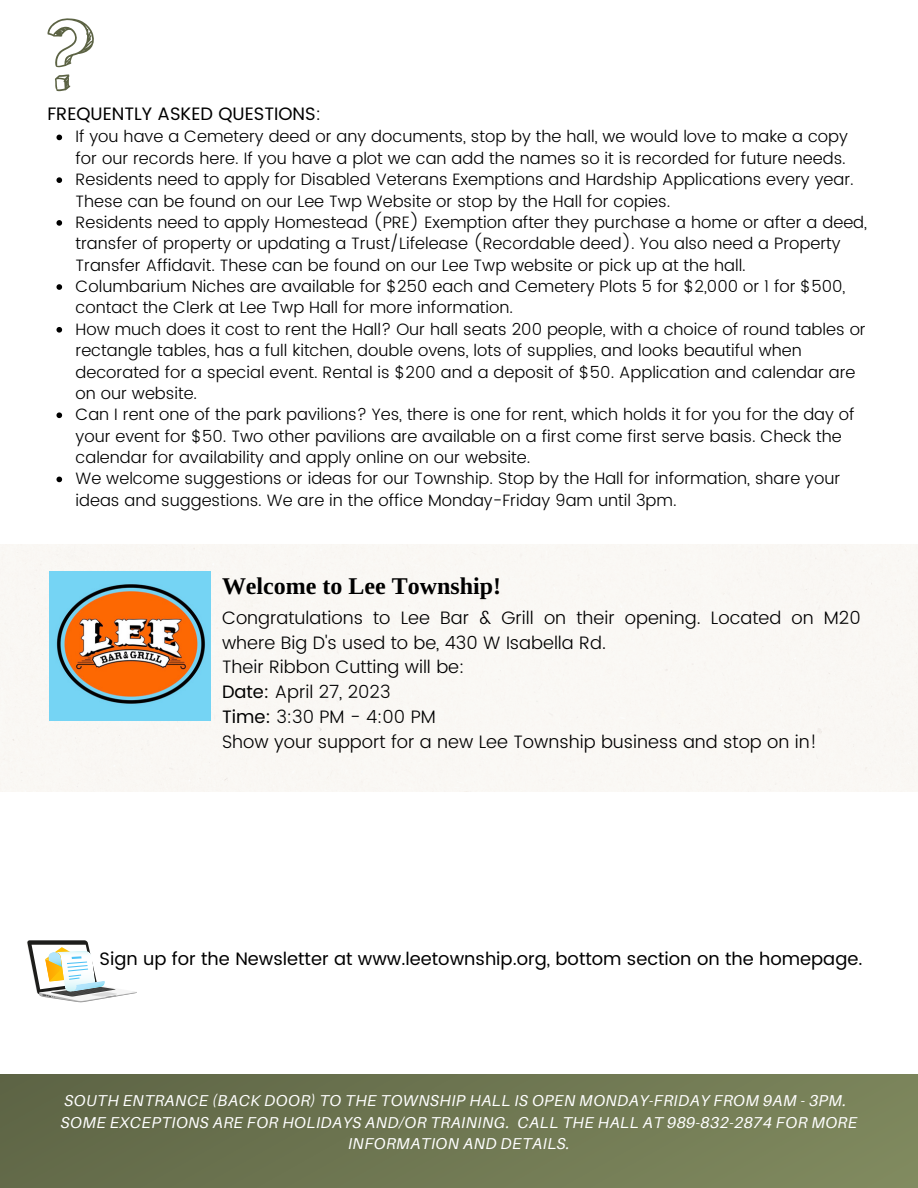
<style>
.page{position:relative;width:918px;height:1188px;background:#fff}
.page>*{position:absolute;margin:0;border:0;box-sizing:border-box;transform-origin:0 0}
.t1{font:700 24px "Libra Serif Modern";color:#000}
.t2{font:300 18px/24.8px "Poppins";color:#000}
.t3{font:18px "Poppins";color:#000}
.t4{font:300 16.5px/21.3px "Poppins";color:#000}
.t5{font:italic 15.75px/21.3px "Aileron";letter-spacing:.03em;color:#fff;text-align:center}
.s1{font-weight:300}
.s2{font-weight:400}
</style>
<div class="page">
<div style="left:0;top:1075px;width:917px;height:113px;background:linear-gradient(to right,#606747,#7e885d)"></div>
<svg style="left:27px;top:940px;width:110px;height:62px"></svg>
<svg style="left:55px;top:74px;width:15px;height:17px"></svg>
<svg style="left:47px;top:18px;width:47px;height:49px"></svg>
<img style="left:49px;top:572px;width:161px;height:148px">
<svg style="left:56px;top:135px;width:6px;height:5px"></svg>
<svg style="left:56px;top:177px;width:6px;height:6px"></svg>
<svg style="left:56px;top:220px;width:6px;height:6px"></svg>
<svg style="left:56px;top:284px;width:6px;height:6px"></svg>
<svg style="left:56px;top:327px;width:6px;height:6px"></svg>
<svg style="left:56px;top:412px;width:6px;height:6px"></svg>
<svg style="left:56px;top:477px;width:6px;height:5px"></svg>
<p class="t3" style="left:47px;top:103px;width:275px">FREQUENTLY ASKED QUESTIONS<span class="s1">:</span></p>
<p class="t4" style="left:76px;top:126px;width:793px">If you have a Cemetery deed or any documents, stop by the hall, we would love to make a copy for our records here. If you have a plot we can add the names so it is recorded for future needs.<br>Residents need to apply for Disabled Veterans Exemptions and Hardship Applications every year.<br>These can be found on our Lee Twp Website or stop by the Hall for copies.<br>Residents need to apply Homestead (PRE) Exemption after they purchase a home or after a deed, transfer of property or updating a Trust/Lifelease (Recordable deed). You also need a Property Transfer Affidavit. These can be found on our Lee Twp website or pick up at the hall.<br>Columbarium Niches are available for $250 each and Cemetery Plots 5 for $2,000 or 1 for $500, contact the Clerk at Lee Twp Hall for more information.<br>How much does it cost to rent the Hall? Our hall seats 200 people, with a choice of round tables or rectangle tables, has a full kitchen, double ovens, lots of supplies, and looks beautiful when decorated for a special event. Rental is $200 and a deposit of $50. Application and calendar are on our website.<br>Can I rent one of the park pavilions? Yes, there is one for rent, which holds it for you for the day of your event for $50. Two other pavilions are available on a first come first serve basis. Check the calendar for availability and apply online on our website.<br>We welcome suggestions or ideas for our Township. Stop by the Hall for information, share your ideas and suggestions. We are in the office Monday-Friday 9am until 3pm.</p>
<h1 class="t1" style="left:222px;top:572px;width:281px">Welcome to Lee Township!</h1>
<p class="t2" style="left:222px;top:605px;width:640px">Congratulations to Lee Bar &amp; Grill on their opening. Located on M20 where Big D's used to be, 430 W Isabella Rd.<br>Their Ribbon Cutting will be:<br><span class="s2">Date:</span> April 27, 2023<br><span class="s2">Time:</span> 3:30 PM - 4:00 PM<br>Show your support for a new Lee Township business and stop on in!</p>
<p class="t3" style="left:99px;top:949px;width:765px">Sign up for the Newsletter at www.leetownship.org, bottom section on the homepage.</p>
<p class="t5" style="left:61px;top:1090px;width:798px">SOUTH ENTRANCE (BACK DOOR) TO THE TOWNSHIP HALL IS OPEN MONDAY-FRIDAY FROM 9AM - 3PM.<br>SOME EXCEPTIONS ARE FOR HOLIDAYS AND/OR TRAINING. CALL THE HALL AT 989-832-2874 FOR MORE<br>INFORMATION AND DETAILS.</p>
</div>
